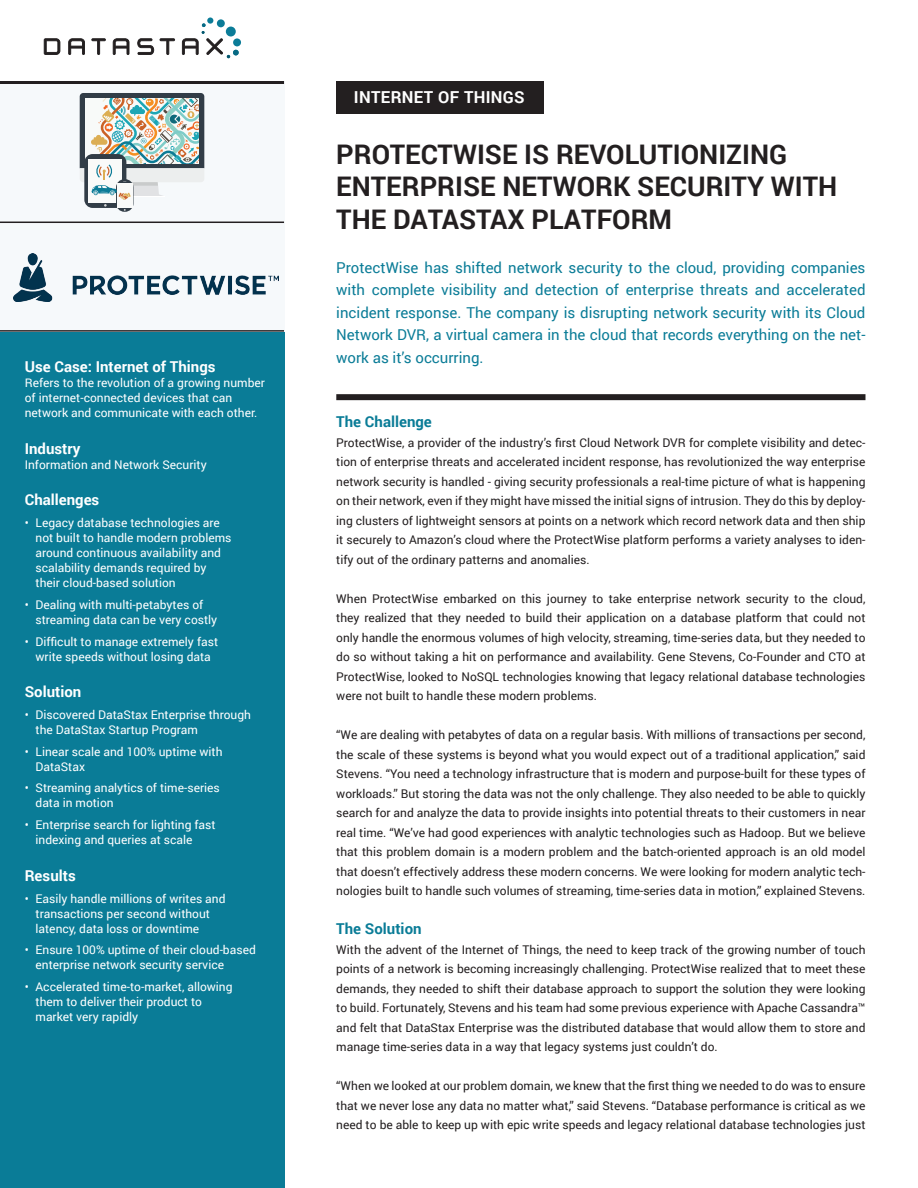
<style>
.page{position:relative;width:918px;height:1188px;background:#fff}
.page>*{position:absolute;margin:0;border:0;box-sizing:border-box;transform-origin:0 0}
.t1{font:700 27px/32.4px "Roboto";color:#231f20}
.t2{font:700 16.5px "Roboto";letter-spacing:.02em;color:#fff}
.t3{font:15px/22.5px "Roboto";color:#0a7c97;text-align:justify}
.t4{font:700 15px "Roboto";color:#fff}
.t5{font:700 15px "Roboto";color:#0a7c97}
.t6{font:12px/19.5px "Roboto";color:#231f20;text-align:justify}
.t7{font:12px/15px "Roboto";color:#fff}
</style>
<div class="page">
<div style="left:336px;top:81px;width:207px;height:32px;background:#231f20"></div>
<div style="left:0;top:81px;width:284px;height:143px;background:#f6f9fb"></div>
<svg style="left:80px;top:93px;width:124px;height:118px"></svg>
<div style="left:0;top:332px;width:284px;height:856px;background:#0a7c97"></div>
<div style="left:217px;top:19px;width:8px;height:8px;background:#0b7c98;border-radius:50%"></div>
<div style="left:207px;top:17px;width:6px;height:7px;background:#0b7c98;border-radius:50%"></div>
<svg style="left:44px;top:38px;width:16px;height:17px"></svg>
<svg style="left:68px;top:38px;width:17px;height:17px"></svg>
<svg style="left:91px;top:38px;width:15px;height:17px"></svg>
<svg style="left:113px;top:38px;width:16px;height:17px"></svg>
<svg style="left:137px;top:38px;width:17px;height:17px"></svg>
<svg style="left:160px;top:38px;width:15px;height:17px"></svg>
<svg style="left:182px;top:23px;width:57px;height:35px"></svg>
<div style="left:336px;top:394px;width:529px;height:6px;background:#231f20"></div>
<div style="left:0;top:224px;width:284px;height:108px;background:#f6f9fb"></div>
<img style="left:14px;top:253px;width:265px;height:49px">
<hr style="left:0;top:81px;width:284px;height:3px;background:#231f20">
<hr style="left:0;top:330px;width:284px;height:2px;background:#231f20">
<hr style="left:0;top:222px;width:284px;height:1px;background:#231f20">
<p class="t4" style="left:25px;top:356px;width:192px">Use Case: Internet of Things</p>
<p class="t7" style="left:25px;top:375px;width:242px">Refers to the revolution of a growing number of internet-connected devices that can network and communicate with each other.</p>
<p class="t4" style="left:25px;top:438px;width:57px">Industry</p>
<p class="t7" style="left:25px;top:456px;width:183px">Information and Network Security</p>
<p class="t4" style="left:25px;top:489px;width:76px">Challenges</p>
<p class="t7" style="left:36px;top:515px;width:197px;text-indent:-11px">• Legacy database technologies are not built to handle modern problems around continuous availability and scalability demands required by their cloud-based solution</p>
<p class="t7" style="left:36px;top:597px;width:183px;text-indent:-11px">• Dealing with multi-petabytes of streaming data can be very costly</p>
<p class="t7" style="left:25px;top:633px;width:195px;text-align:center">• Difficult to manage extremely fast write speeds without losing data</p>
<p class="t4" style="left:25px;top:681px;width:58px">Solution</p>
<p class="t7" style="left:36px;top:707px;width:217px;text-indent:-11px">• Discovered DataStax Enterprise through the DataStax Startup Program</p>
<p class="t7" style="left:36px;top:743px;width:188px;text-indent:-11px">• Linear scale and 100% uptime with<br>DataStax</p>
<p class="t7" style="left:36px;top:780px;width:186px;text-indent:-11px">• Streaming analytics of time-series data in motion</p>
<p class="t7" style="left:36px;top:817px;width:182px;text-indent:-11px">• Enterprise search for lighting fast indexing and queries at scale</p>
<p class="t4" style="left:25px;top:865px;width:53px">Results</p>
<p class="t7" style="left:36px;top:890px;width:192px;text-indent:-11px">• Easily handle millions of writes and transactions per second without latency, data loss or downtime</p>
<p class="t7" style="left:36px;top:942px;width:222px;text-indent:-11px">• Ensure 100% uptime of their cloud-based enterprise network security service</p>
<p class="t7" style="left:36px;top:979px;width:199px;text-indent:-11px">• Accelerated time-to-market, allowing them to deliver their product to market very rapidly</p>
<h2 class="t2" style="left:354px;top:85px;width:172px">INTERNET OF THINGS</h2>
<h1 class="t1" style="left:336px;top:137px;width:503px">PROTECTWISE IS REVOLUTIONIZING<br>ENTERPRISE NETWORK SECURITY WITH<br>THE DATASTAX PLATFORM</h1>
<p class="t3" style="left:336px;top:256px;width:531px">ProtectWise has shifted network security to the cloud, providing companies with complete visibility and detection of enterprise threats and accelerated incident response. The company is disrupting network security with its Cloud Network DVR, a virtual camera in the cloud that records everything on the net&shy;work as it’s occurring.</p>
<p class="t5" style="left:336px;top:411px;width:97px">The Challenge</p>
<p class="t6" style="left:336px;top:432px;width:531px">ProtectWise, a provider of the industry’s first Cloud Network DVR for complete visibility and detec&shy;tion of enterprise threats and accelerated incident response, has revolutionized the way enterprise network security is handled - giving security professionals a real-time picture of what is happening on their network, even if they might have missed the initial signs of intrusion. They do this by deploy&shy;ing clusters of lightweight sensors at points on a network which record network data and then ship it securely to Amazon’s cloud where the ProtectWise platform performs a variety analyses to iden&shy;tify out of the ordinary patterns and anomalies.</p>
<p class="t6" style="left:336px;top:588px;width:531px">When ProtectWise embarked on this journey to take enterprise network security to the cloud, they realized that they needed to build their application on a database platform that could not only handle the enormous volumes of high velocity, streaming, time-series data, but they needed to do so without taking a hit on performance and availability. Gene Stevens, Co-Founder and CTO at ProtectWise, looked to NoSQL technologies knowing that legacy relational database technologies were not built to handle these modern problems.</p>
<p class="t6" style="left:336px;top:725px;width:531px">“We are dealing with petabytes of data on a regular basis. With millions of transactions per second, the scale of these systems is beyond what you would expect out of a traditional application,” said Stevens. “You need a technology infrastructure that is modern and purpose-built for these types of workloads.” But storing the data was not the only challenge. They also needed to be able to quickly search for and analyze the data to provide insights into potential threats to their customers in near real time. “We’ve had good experiences with analytic technologies such as Hadoop. But we believe that this problem domain is a modern problem and the batch-oriented approach is an old model that doesn’t effectively address these modern concerns. We were looking for modern analytic tech&shy;nologies built to handle such volumes of streaming, time-series data in motion,” explained Stevens.</p>
<p class="t5" style="left:336px;top:918px;width:87px">The Solution</p>
<p class="t6" style="left:336px;top:939px;width:531px">With the advent of the Internet of Things, the need to keep track of the growing number of touch points of a network is becoming increasingly challenging. ProtectWise realized that to meet these demands, they needed to shift their database approach to support the solution they were looking to build. Fortunately, Stevens and his team had some previous experience with Apache Cassandra™ and felt that DataStax Enterprise was the distributed database that would allow them to store and manage time-series data in a way that legacy systems just couldn’t do.</p>
<p class="t6" style="left:336px;top:1076px;width:531px">“When we looked at our problem domain, we knew that the first thing we needed to do was to ensure that we never lose any data no matter what,” said Stevens. “Database performance is critical as we need to be able to keep up with epic write speeds and legacy relational database technologies just</p>
</div>
